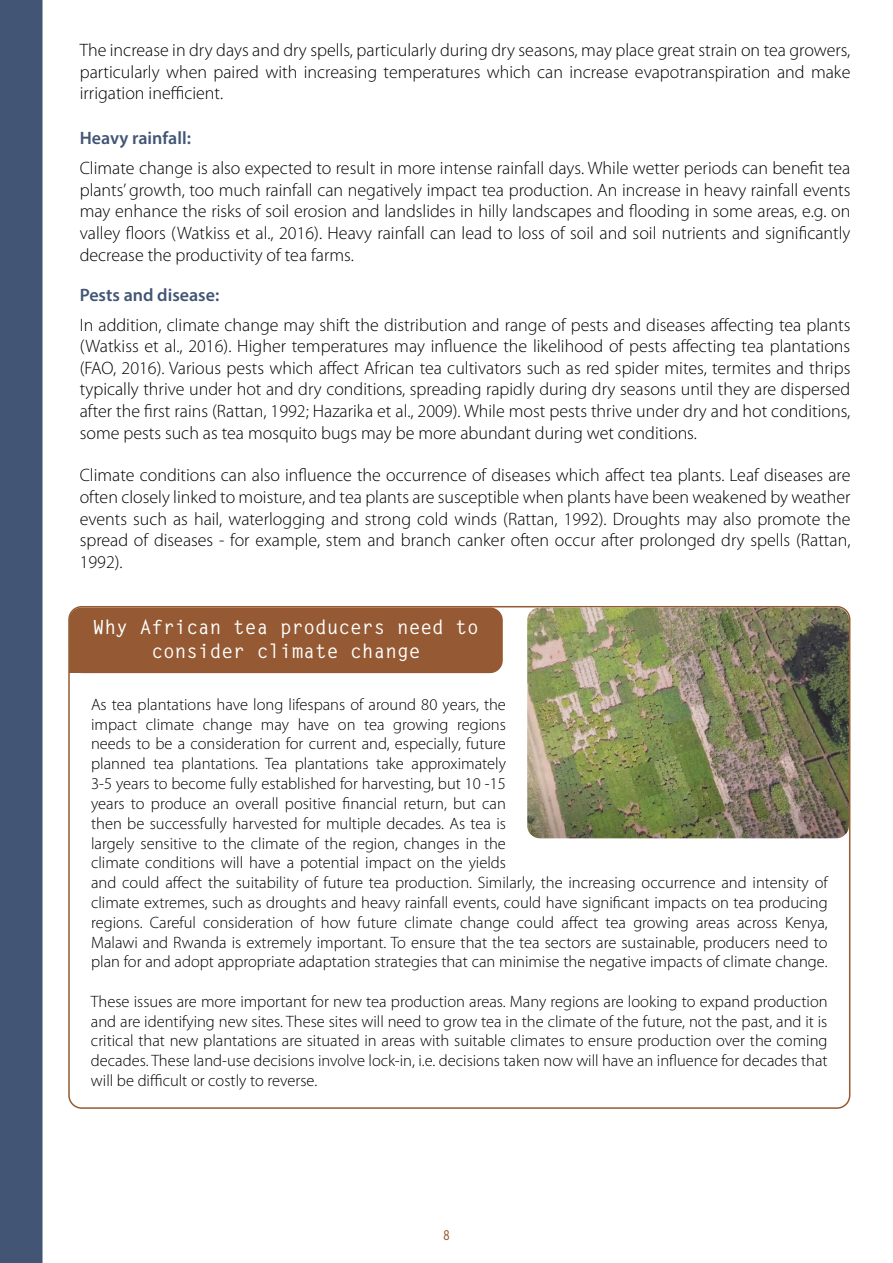
<style>
.page{position:relative;width:893px;height:1263px;background:#fff}
.page>*{position:absolute;margin:0;border:0;box-sizing:border-box;transform-origin:0 0}
.t1{font:700 19.5px/23.4px "Letter Gothic Std";color:#fff;text-align:center}
.t2{font:300 18px/21.6px "Myriad Pro";color:#000;text-align:justify}
.t3{font:600 18px "Myriad Pro";color:#425575}
.t4{font:300 16.5px/19.8px "Myriad Pro";color:#000}
.t5{font:15px "Myriad Pro";color:#955a33;scale:.8 1}
</style>
<div class="page">
<div style="left:0;top:0;width:43px;height:1263px;background:#425575"></div>
<div style="left:69px;top:607px;width:434px;height:66px;background:#955a33;border-radius:13px"></div>
<div style="left:69px;top:650px;width:368px;height:23px;background:#955a33"></div>
<img style="left:527px;top:607px;width:322px;height:231px">
<p class="t2" style="left:80px;top:40px;width:772px">The increase in dry days and dry spells, particularly during dry seasons, may place great strain on tea growers, particularly when paired with increasing temperatures which can increase evapotranspiration and make irrigation inefficient.</p>
<p class="t3" style="left:80px;top:127px;width:113px">Heavy rainfall:</p>
<p class="t2" style="left:80px;top:158px;width:772px">Climate change is also expected to result in more intense rainfall days. While wetter periods can benefit tea plants’ growth, too much rainfall can negatively impact tea production. An increase in heavy rainfall events may enhance the risks of soil erosion and landslides in hilly landscapes and flooding in some areas, e.g. on valley floors (Watkiss et al., 2016). Heavy rainfall can lead to loss of soil and soil nutrients and significantly decrease the productivity of tea farms.</p>
<p class="t3" style="left:80px;top:283px;width:141px">Pests and disease:</p>
<p class="t2" style="left:80px;top:314px;width:772px">In addition, climate change may shift the distribution and range of pests and diseases affecting tea plants (Watkiss et al., 2016). Higher temperatures may influence the likelihood of pests affecting tea plantations (FAO, 2016). Various pests which affect African tea cultivators such as red spider mites, termites and thrips typically thrive under hot and dry conditions, spreading rapidly during dry seasons until they are dispersed after the first rains (Rattan, 1992; Hazarika et al., 2009). While most pests thrive under dry and hot conditions, some pests such as tea mosquito bugs may be more abundant during wet conditions.</p>
<p class="t2" style="left:80px;top:465px;width:772px">Climate conditions can also influence the occurrence of diseases which affect tea plants. Leaf diseases are often closely linked to moisture, and tea plants are susceptible when plants have been weakened by weather events such as hail, waterlogging and strong cold winds (Rattan, 1992). Droughts may also promote the spread of diseases - for example, stem and branch canker often occur after prolonged dry spells (Rattan, 1992).</p>
<p class="t1" style="left:93px;top:616px;width:388px">Why African tea producers need to consider climate change</p>
<p class="t4" style="left:91px;top:695px;width:738px">As tea plantations have long lifespans of around 80 years, the<br>impact climate change may have on tea growing regions<br>needs to be a consideration for current and, especially, future<br>planned tea plantations. Tea plantations take approximately<br>3-5 years to become fully established for harvesting, but 10 -15<br>years to produce an overall positive financial return, but can<br>then be successfully harvested for multiple decades. As tea is<br>largely sensitive to the climate of the region, changes in the<br>climate conditions will have a potential impact on the yields<br>and could affect the suitability of future tea production. Similarly, the increasing occurrence and intensity of climate extremes, such as droughts and heavy rainfall events, could have significant impacts on tea producing regions. Careful consideration of how future climate change could affect tea growing areas across Kenya, Malawi and Rwanda is extremely important. To ensure that the tea sectors are sustainable, producers need to plan for and adopt appropriate adaptation strategies that can minimise the negative impacts of climate change.</p>
<p class="t4" style="left:91px;top:992px;width:738px;text-align:justify">These issues are more important for new tea production areas. Many regions are looking to expand production and are identifying new sites. These sites will need to grow tea in the climate of the future, not the past, and it is critical that new plantations are situated in areas with suitable climates to ensure production over the coming decades. These land-use decisions involve lock-in, i.e. decisions taken now will have an influence for decades that will be difficult or costly to reverse.</p>
<p class="t5" style="left:443px;top:1226px;width:9px">8</p>
</div>
